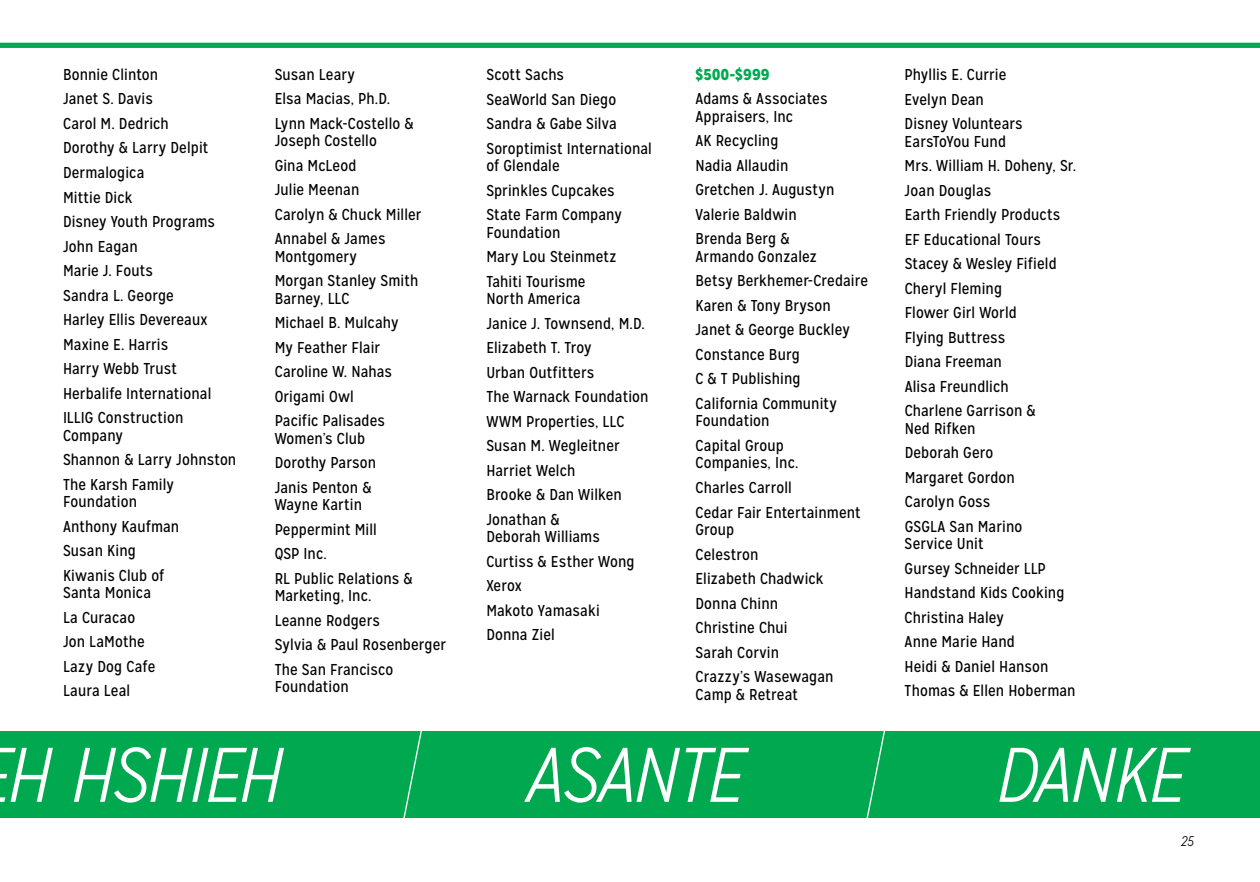
<style>
.page{position:relative;width:1260px;height:882px;background:#fff}
.page>*{position:absolute;margin:0;border:0;box-sizing:border-box;transform-origin:0 0}
.t1{font:italic 300 77.17px "Mission Gothic";letter-spacing:-.035em;color:#fff}
.t2{font:15.75px/24.5px "Mission Gothic";letter-spacing:.005em;color:#000}
.t3{font:900 15.75px "Mission Gothic";letter-spacing:.03em;color:#00a94f}
.t4{font:italic 300 14px "Mission Gothic";color:#000}
</style>
<div class="page">
<div style="left:0;top:731px;width:1260px;height:87px;background:#00a94f"></div>
<div style="left:0;top:43px;width:1260px;height:5px;background:#00a94f"></div>
<svg style="left:403px;top:731px;width:19px;height:87px"></svg>
<svg style="left:866px;top:731px;width:20px;height:87px"></svg>
<p class="t2" style="left:63px;top:62px;width:154px">Bonnie Clinton<br>Janet S. Davis<br>Carol M. Dedrich<br>Dorothy &amp; Larry Delpit<br>Dermalogica<br>M ittie Dick<br>Disney Youth Programs<br>John Eagan<br>Marie J. Fouts<br>Sandra L. George<br>Harley Ellis Devereaux<br>Maxine E. Harris<br>Harry Webb Trust<br>Herbalife I nternational<br>ILLIG Construction</p>
<p class="t2" style="left:63px;top:423px;width:175px">Company<br>Shannon &amp; Larry Johnston<br>The Karsh Family</p>
<p class="t2" style="left:63px;top:489px;width:118px">Foundation<br>Anthony Kaufman<br>Susan King<br>Kiwanis Club of</p>
<p class="t2" style="left:63px;top:581px;width:94px">Santa Monica<br>La Curacao<br>Jon LaMothe<br>Lazy Dog Cafe<br>Laura Leal</p>
<p class="t2" style="left:275px;top:62px;width:141px">Susan Leary<br>Elsa Macias, Ph.D.<br>Lynn Mack-Costello &amp;</p>
<p class="t2" style="left:275px;top:129px;width:148px">Joseph Costello<br>Gina McLeod<br>Julie Meenan<br>Carolyn &amp; Chuck M iller<br>Annabel &amp; James</p>
<p class="t2" style="left:275px;top:244px;width:145px">Montgomery<br>Morgan Stanley Smith</p>
<p class="t2" style="left:275px;top:286px;width:125px">Barney, LLC<br>M ichael B. M ulcahy<br>My Feather Flair<br>Caroline W. Nahas<br>Origami Owl<br>Pacific Palisades</p>
<p class="t2" style="left:275px;top:426px;width:103px">Women’s Club<br>Dorothy Parson<br>Janis Penton &amp;</p>
<p class="t2" style="left:275px;top:493px;width:139px">Wayne Kartin<br>Peppermint M ill<br>QSP Inc.<br>RL Public Relations &amp;</p>
<p class="t2" style="left:275px;top:584px;width:173px">Marketing, Inc.<br>Leanne Rodgers<br>Sylvia &amp; Paul Rosenberger<br>The San Francisco</p>
<p class="t2" style="left:275px;top:675px;width:76px">Foundation</p>
<p class="t2" style="left:486px;top:63px;width:167px">Scott Sachs<br>SeaWorld San Diego<br>Sandra &amp; Gabe Silva<br>Soroptimist I nternational</p>
<p class="t2" style="left:486px;top:154px;width:137px">of Glendale<br>Sprinkles Cupcakes<br>State Farm Company</p>
<p class="t2" style="left:486px;top:220px;width:132px">Foundation<br>Mary Lou Steinmetz<br>Tahiti Tourisme</p>
<p class="t2" style="left:486px;top:287px;width:164px">North America<br>Janice J. Townsend, M.D.<br>Elizabeth T. Troy<br>Urban Outfitters<br>The Warnack Foundation<br>WWM</p>
<p class="t2" style="left:486px;top:409px;width:140px;text-indent:40px">Properties, LLC<br>Susan M. Wegleitner<br>Harriet Welch<br>Brooke &amp; Dan Wilken<br>Jonathan &amp;</p>
<p class="t2" style="left:486px;top:525px;width:150px">Deborah Williams<br>Curtiss &amp; Esther Wong<br>Xerox<br>Makoto Yamasaki<br>Donna Ziel</p>
<p class="t3" style="left:696px;top:64px;width:75px">$500-$999</p>
<p class="t2" style="left:696px;top:90px;width:133px;line-height:17.5px">Adams &amp; Associates<br>Appraisers, I nc</p>
<p class="t2" style="left:696px;top:129px;width:141px">AK Recycling<br>Nadia Allaudin<br>Gretchen J. Augustyn<br>Valerie Baldwin<br>Brenda Berg &amp;</p>
<p class="t2" style="left:696px;top:244px;width:174px">Armando Gonzalez<br>Betsy Berkhemer-Credaire<br>Karen &amp; Tony Bryson<br>Janet &amp; George Buckley<br>Constance Burg<br>C &amp; T Publishing<br>California Community</p>
<p class="t2" style="left:696px;top:409px;width:90px">Foundation<br>Capital Group</p>
<p class="t2" style="left:696px;top:451px;width:167px">Companies, Inc.<br>Charles Carroll<br>Cedar Fair Entertainment</p>
<p class="t2" style="left:696px;top:517px;width:140px">Group<br>Celestron<br>Elizabeth Chadwick<br>Donna Chinn<br>Christine Chui<br>Sarah Corvin<br>Crazzy’s Wasewagan</p>
<p class="t2" style="left:696px;top:682px;width:104px">Camp &amp; Retreat</p>
<p class="t2" style="left:905px;top:62px;width:120px">Phyllis E. Currie<br>Evelyn Dean<br>Disney Voluntears</p>
<p class="t2" style="left:905px;top:129px;width:173px">EarsToYou Fund<br>M rs. William H. Doheny, Sr.<br>Joan Douglas<br>Earth Friendly Products<br>EF Educational Tours<br>Stacey &amp; Wesley Fifield<br>Cheryl Fleming<br>Flower Girl World<br>Flying Buttress<br>Diana Freeman<br>Alisa Freundlich<br>Charlene Garrison &amp;</p>
<p class="t2" style="left:905px;top:416px;width:119px">Ned Rifken<br>Deborah Gero<br>Margaret Gordon<br>Carolyn Goss<br>GSGLA San Marino</p>
<p class="t2" style="left:905px;top:532px;width:173px">Service Unit<br>Gursey Schneider LLP<br>Handstand Kids Cooking<br>Christina Haley<br>Anne Marie Hand<br>Heidi &amp; Daniel Hanson<br>Thomas &amp; Ellen Hoberman</p>
<h1 class="t1" style="left:7px;top:730px;width:273px">H HSHIEH</h1>
<h1 class="t1" style="left:526px;top:730px;width:219px">ASANTE</h1>
<h1 class="t1" style="left:997px;top:730px;width:190px">DA NKE</h1>
<p class="t4" style="left:1181px;top:833px;width:15px">25</p>
</div>
